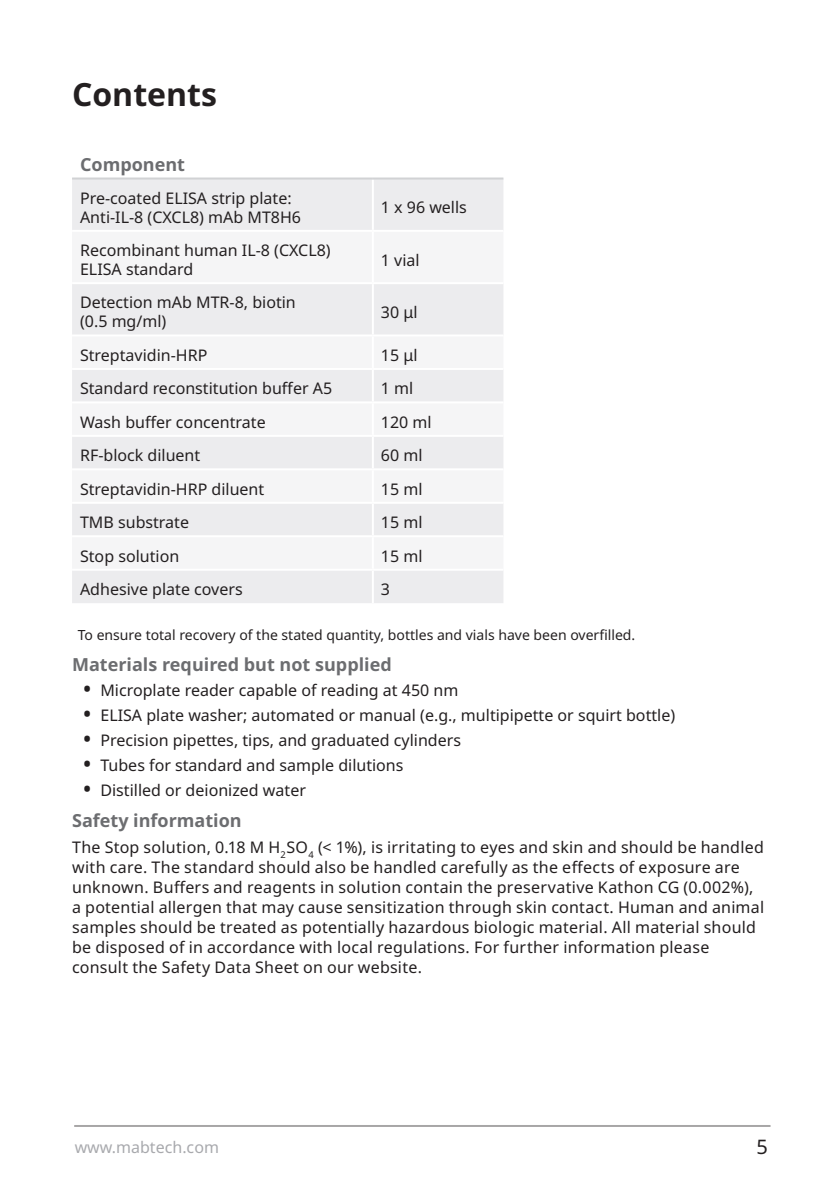
<style>
.page{position:relative;width:840px;height:1191px;background:#fff}
.page>*{position:absolute;margin:0;border:0;box-sizing:border-box;transform-origin:0 0}
.t1{font:700 32px "Noto Sans";color:#231f20}
.Page-number{font:20px "Noto Sans";color:#231f20}
.t2{font:700 18px "Noto Sans";color:#6c6d70}
.body{font:16px/20px "Noto Sans";letter-spacing:.015em;color:#231f20}
.Table_Body{font:16px/19.2px "Noto Sans";color:#231f20}
.t3{font:16px "Noto Sans";color:#a8a9ad}
.Notes{font:14px "Noto Sans";color:#231f20}
.s1{font-weight:700;font-size:20px}
</style>
<div class="page">
<hr style="left:74px;top:1125px;width:696px;height:2px;background:#231f20">
<div style="left:72px;top:179px;width:431px;height:424px;background:#ececee"></div>
<svg style="left:72px;top:232px;width:431px;height:337px;fill:#f5f5f6"></svg>
<hr style="left:371px;top:179px;width:2px;height:51px;background:#fff">
<hr style="left:72px;top:230px;width:300px;height:2px;background:#fff">
<hr style="left:372px;top:230px;width:131px;height:2px;background:#fff">
<hr style="left:371px;top:232px;width:2px;height:50px;background:#fff">
<hr style="left:72px;top:282px;width:300px;height:2px;background:#fff">
<hr style="left:372px;top:282px;width:131px;height:2px;background:#fff">
<hr style="left:371px;top:284px;width:2px;height:50px;background:#fff">
<hr style="left:72px;top:334px;width:300px;height:2px;background:#fff">
<hr style="left:372px;top:334px;width:131px;height:2px;background:#fff">
<hr style="left:371px;top:336px;width:2px;height:32px;background:#fff">
<hr style="left:72px;top:368px;width:300px;height:2px;background:#fff">
<hr style="left:372px;top:368px;width:131px;height:2px;background:#fff">
<hr style="left:371px;top:370px;width:2px;height:31px;background:#fff">
<hr style="left:72px;top:401px;width:300px;height:2px;background:#fff">
<hr style="left:372px;top:401px;width:131px;height:2px;background:#fff">
<hr style="left:371px;top:403px;width:2px;height:32px;background:#fff">
<hr style="left:72px;top:435px;width:300px;height:2px;background:#fff">
<hr style="left:372px;top:435px;width:131px;height:2px;background:#fff">
<hr style="left:371px;top:437px;width:2px;height:31px;background:#fff">
<hr style="left:72px;top:468px;width:300px;height:2px;background:#fff">
<hr style="left:372px;top:468px;width:131px;height:2px;background:#fff">
<hr style="left:371px;top:470px;width:2px;height:32px;background:#fff">
<hr style="left:72px;top:502px;width:300px;height:2px;background:#fff">
<hr style="left:372px;top:502px;width:131px;height:2px;background:#fff">
<hr style="left:371px;top:504px;width:2px;height:31px;background:#fff">
<hr style="left:72px;top:535px;width:300px;height:2px;background:#fff">
<hr style="left:372px;top:535px;width:131px;height:2px;background:#fff">
<hr style="left:371px;top:537px;width:2px;height:32px;background:#fff">
<hr style="left:72px;top:569px;width:300px;height:2px;background:#fff">
<hr style="left:372px;top:569px;width:131px;height:2px;background:#fff">
<hr style="left:371px;top:571px;width:2px;height:32px;background:#fff">
<hr style="left:72px;top:177px;width:300px;height:2px;background:#d1d2d4">
<hr style="left:372px;top:177px;width:131px;height:2px;background:#d1d2d4">
<h1 class="t1" style="left:72px;top:76px;width:146px">Contents</h1>
<h2 class="t2" style="left:80px;top:154px;width:106px">Component</h2>
<p class="Table_Body" style="left:80px;top:188px;width:222px">Pre-coated ELISA strip plate:<br>Anti-IL-8 (CXCL8) mAb MT8H6</p>
<p class="Table_Body" style="left:380px;top:198px;width:87px">1 x 96 wells</p>
<p class="Table_Body" style="left:80px;top:241px;width:252px">Recombinant human IL-8 (CXCL8)<br>ELISA standard</p>
<p class="Table_Body" style="left:380px;top:250px;width:40px">1 vial</p>
<p class="Table_Body" style="left:80px;top:293px;width:217px">Detection mAb MTR-8, biotin (0.5 mg/ml)</p>
<p class="Table_Body" style="left:380px;top:303px;width:38px">30 μl</p>
<p class="Table_Body" style="left:80px;top:346px;width:129px">Streptavidin-HRP</p>
<p class="Table_Body" style="left:380px;top:346px;width:38px">15 μl</p>
<p class="Table_Body" style="left:80px;top:379px;width:253px">Standard reconstitution buffer A5</p>
<p class="Table_Body" style="left:380px;top:379px;width:34px">1 ml</p>
<p class="Table_Body" style="left:80px;top:412px;width:187px">Wash buffer concentrate</p>
<p class="Table_Body" style="left:380px;top:412px;width:52px">120 ml</p>
<p class="Table_Body" style="left:80px;top:446px;width:122px">RF-block diluent</p>
<p class="Table_Body" style="left:380px;top:446px;width:43px">60 ml</p>
<p class="Table_Body" style="left:80px;top:479px;width:186px">Streptavidin-HRP diluent</p>
<p class="Table_Body" style="left:380px;top:479px;width:43px">15 ml</p>
<p class="Table_Body" style="left:80px;top:513px;width:110px">TMB substrate</p>
<p class="Table_Body" style="left:380px;top:513px;width:43px">15 ml</p>
<p class="Table_Body" style="left:80px;top:546px;width:101px">Stop solution</p>
<p class="Table_Body" style="left:380px;top:546px;width:43px">15 ml</p>
<p class="Table_Body" style="left:80px;top:580px;width:164px">Adhesive plate covers</p>
<p class="Table_Body" style="left:380px;top:580px;width:11px">3</p>
<p class="Notes" style="left:78px;top:627px;width:558px">To ensure total recovery of the stated quantity, bottles and vials have been overfilled.</p>
<h2 class="t2" style="left:72px;top:654px;width:321px">Materials required but not supplied</h2>
<p class="body" style="left:83px;top:680px;width:376px"><span class="s1">•</span> Microplate reader capable of reading at 450 nm</p>
<p class="body" style="left:83px;top:705px;width:593px"><span class="s1">•</span> ELISA plate washer; automated or manual (e.g., multipipette or squirt bottle)</p>
<p class="body" style="left:83px;top:730px;width:379px"><span class="s1">•</span> Precision pipettes, tips, and graduated cylinders</p>
<p class="body" style="left:83px;top:755px;width:321px"><span class="s1">•</span> Tubes for standard and sample dilutions</p>
<p class="body" style="left:83px;top:780px;width:224px"><span class="s1">•</span> Distilled or deionized water</p>
<h2 class="t2" style="left:72px;top:810px;width:171px">Safety information</h2>
<p class="body" style="left:72px;top:837px;width:693px">The Stop solution, 0.18 M H<sub>2</sub>SO<sub>4</sub> (&lt; 1%), is irritating to eyes and skin and should be handled with care. The standard should also be handled carefully as the effects of exposure are unknown. Buffers and reagents in solution contain the preservative Kathon CG (0.002%), a potential allergen that may cause sensitization through skin contact. Human and animal samples should be treated as potentially hazardous biologic material. All material should be disposed of in accordance with local regulations. For further information please consult the Safety Data Sheet on our website.</p>
<p class="t3" style="left:75px;top:1138px;width:146px">www.mabtech.com</p>
<p class="Page-number" style="left:756px;top:1135px;width:13px">5</p>
</div>
